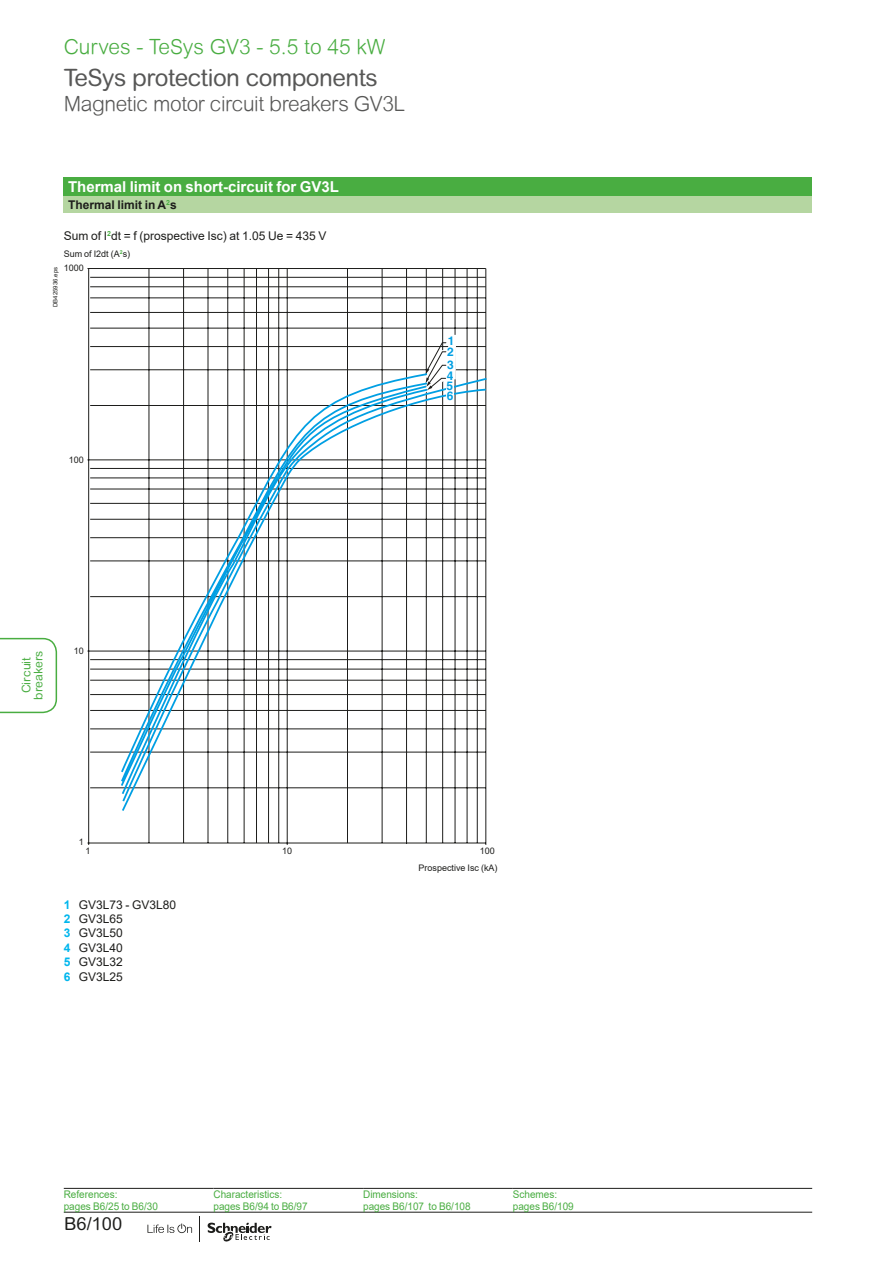
<style>
.page{position:relative;width:893px;height:1263px;background:#fff}
.page>*{position:absolute;margin:0;border:0;box-sizing:border-box;transform-origin:0 0}
.t1{font:24px "Arial Rounded MT Pro";letter-spacing:-.02em;color:#575756}
.t2{font:300 21px "Arial Rounded MT";letter-spacing:-.02em;color:#575756}
.t3{font:300 21px "Arial Rounded MT";color:#49ad41}
.t4{font:18px "Arial Rounded MT Pro";color:#1d1d1b}
.t5{font:700 15px "Arial";color:#fff}
.t6{font:12px/14.4px "Arial";color:#1d1d1b}
.t7{font:700 12px "Arial";color:#1d1d1b}
.t8{font:12px/12px "Arial Rounded MT Pro";color:#49ad41;text-align:center}
.t9{font:700 12px/9.6px "Helvetica";color:#009fe3;text-align:justify}
.t10{font:10.5px/12px "Arial";color:#49ad41;scale:.95 1}
.t11{font:9px "Arial";color:#1d1d1b}
.t12{font:6px "Arial";color:#1d1d1b}
.s1{font-weight:700;color:#00b6ed}
</style>
<div class="page">
<svg style="left:147px;top:1223px;width:45px;height:10px"></svg>
<svg style="left:208px;top:1222px;width:64px;height:20px"></svg>
<hr style="left:64px;top:1212px;width:748px;height:1px;background:#1d1d1b">
<div style="left:64px;top:177px;width:748px;height:20px;background:#49ad41"></div>
<div style="left:64px;top:197px;width:748px;height:16px;background:#b5d6a1"></div>
<hr style="left:88px;top:268px;width:1px;height:577px;background:#1d1d1b">
<hr style="left:90px;top:478px;width:396px;height:1px;background:#1d1d1b">
<hr style="left:90px;top:519px;width:396px;height:1px;background:#1d1d1b">
<hr style="left:90px;top:561px;width:396px;height:1px;background:#1d1d1b">
<hr style="left:87px;top:460px;width:399px;height:1px;background:#1d1d1b">
<hr style="left:90px;top:468px;width:396px;height:1px;background:#1d1d1b">
<hr style="left:90px;top:489px;width:396px;height:1px;background:#1d1d1b">
<hr style="left:90px;top:503px;width:396px;height:1px;background:#1d1d1b">
<hr style="left:90px;top:537px;width:396px;height:1px;background:#1d1d1b">
<hr style="left:90px;top:596px;width:396px;height:1px;background:#1d1d1b">
<hr style="left:90px;top:669px;width:396px;height:1px;background:#1d1d1b">
<hr style="left:90px;top:710px;width:396px;height:1px;background:#1d1d1b">
<hr style="left:90px;top:752px;width:396px;height:1px;background:#1d1d1b">
<hr style="left:87px;top:651px;width:399px;height:1px;background:#1d1d1b">
<hr style="left:90px;top:659px;width:396px;height:1px;background:#1d1d1b">
<hr style="left:90px;top:680px;width:396px;height:1px;background:#1d1d1b">
<hr style="left:90px;top:694px;width:396px;height:1px;background:#1d1d1b">
<hr style="left:90px;top:729px;width:396px;height:1px;background:#1d1d1b">
<hr style="left:90px;top:787px;width:396px;height:1px;background:#1d1d1b">
<hr style="left:90px;top:328px;width:396px;height:1px;background:#1d1d1b">
<hr style="left:90px;top:369px;width:396px;height:1px;background:#1d1d1b">
<hr style="left:90px;top:298px;width:396px;height:1px;background:#1d1d1b">
<hr style="left:90px;top:346px;width:396px;height:1px;background:#1d1d1b">
<hr style="left:90px;top:405px;width:396px;height:1px;background:#1d1d1b">
<hr style="left:287px;top:268px;width:1px;height:577px;background:#1d1d1b">
<hr style="left:149px;top:268px;width:1px;height:575px;background:#1d1d1b">
<hr style="left:183px;top:268px;width:1px;height:575px;background:#1d1d1b">
<hr style="left:208px;top:268px;width:1px;height:575px;background:#1d1d1b">
<hr style="left:256px;top:268px;width:1px;height:575px;background:#1d1d1b">
<hr style="left:227px;top:268px;width:1px;height:575px;background:#1d1d1b">
<hr style="left:244px;top:268px;width:1px;height:575px;background:#1d1d1b">
<hr style="left:268px;top:268px;width:1px;height:575px;background:#1d1d1b">
<hr style="left:278px;top:268px;width:1px;height:575px;background:#1d1d1b">
<hr style="left:90px;top:312px;width:396px;height:1px;background:#1d1d1b">
<hr style="left:486px;top:268px;width:1px;height:577px;background:#1d1d1b">
<hr style="left:347px;top:268px;width:1px;height:575px;background:#1d1d1b">
<hr style="left:382px;top:268px;width:1px;height:575px;background:#1d1d1b">
<hr style="left:406px;top:268px;width:1px;height:576px;background:#1d1d1b">
<hr style="left:455px;top:268px;width:1px;height:575px;background:#1d1d1b">
<hr style="left:426px;top:268px;width:1px;height:575px;background:#1d1d1b">
<hr style="left:442px;top:268px;width:1px;height:575px;background:#1d1d1b">
<hr style="left:467px;top:268px;width:1px;height:575px;background:#1d1d1b">
<hr style="left:477px;top:268px;width:1px;height:575px;background:#1d1d1b">
<hr style="left:87px;top:843px;width:399px;height:1px;background:#1d1d1b">
<hr style="left:90px;top:286px;width:396px;height:1px;background:#1d1d1b">
<hr style="left:87px;top:268px;width:399px;height:1px;background:#1d1d1b">
<hr style="left:90px;top:277px;width:396px;height:1px;background:#1d1d1b">
<div style="left:448px;top:335px;width:8px;height:44px;background:#fff"></div>
<svg style="left:425px;top:342px;width:23px;height:35px"></svg>
<svg style="left:121px;top:377px;width:366px;height:435px"></svg>
<div style="left:446px;top:383px;width:7px;height:9px;background:#fff"></div>
<div style="left:446px;top:393px;width:7px;height:9px;background:#fff"></div>
<hr style="left:64px;top:1188px;width:149px;height:1px;background:#1d1d1b">
<hr style="left:213px;top:1188px;width:150px;height:1px;background:#1d1d1b">
<hr style="left:363px;top:1188px;width:150px;height:1px;background:#1d1d1b">
<hr style="left:513px;top:1188px;width:299px;height:1px;background:#1d1d1b">
<svg style="left:0;top:638px;width:57px;height:75px"></svg>
<h2 class="t3" style="left:64px;top:34px;width:323px">Curves - TeSys GV3 - 5.5 to 45 kW</h2>
<h1 class="t1" style="left:64px;top:63px;width:316px">TeSys protection components</h1>
<h2 class="t2" style="left:64px;top:91px;width:343px">Magnetic motor circuit breakers GV3L</h2>
<h3 class="t5" style="left:68px;top:176px;width:272px">Thermal limit on short-circuit for GV3L</h3>
<p class="t7" style="left:68px;top:196px;width:110px">Thermal limit in A<sup>2</sup>s</p>
<p class="t6" style="left:64px;top:228px;width:264px">Sum of I<sup>2</sup>dt = f (prospective Isc) at 1.05 Ue = 435 V</p>
<p class="t11" style="left:64px;top:248px;width:68px">Sum of I2dt (A<sup>2</sup>s)</p>
<p class="t11" style="left:64px;top:262px;width:22px">1000</p>
<p class="t12" style="left:51px;top:307px;width:41px;rotate:-90deg">DB425936.eps</p>
<p class="t11" style="left:69px;top:454px;width:17px">100</p>
<p class="t9" style="left:448px;top:336px;width:8px">1</p>
<p class="t9" style="left:447px;top:371px;width:8px">4<br>5<br>6</p>
<p class="t9" style="left:447px;top:346px;width:8px">2</p>
<p class="t9" style="left:447px;top:360px;width:8px">3</p>
<p class="t8" style="left:21px;top:700px;width:50px;rotate:-90deg">Circuit breakers</p>
<p class="t11" style="left:74px;top:645px;width:12px">10</p>
<p class="t11" style="left:79px;top:835px;width:7px">1</p>
<p class="t11" style="left:85px;top:845px;width:7px">1</p>
<p class="t11" style="left:282px;top:845px;width:12px">10</p>
<p class="t11" style="left:480px;top:845px;width:17px">100</p>
<p class="t6" style="left:64px;top:897px;width:114px"><span class="s1">1</span> GV3L73 - GV3L80<br><span class="s1">2</span> GV3L65<br><span class="s1">3</span> GV3L50<br><span class="s1">4</span> GV3L40<br><span class="s1">5</span> GV3L32<br><span class="s1">6</span> GV3L25</p>
<p class="t11" style="left:418px;top:862px;width:81px">Prospective Isc (kA)</p>
<p class="t10" style="left:64px;top:1188px;width:101px">References:<br>pages B6/25 to B6/30</p>
<p class="t10" style="left:213px;top:1188px;width:101px">Characteristics: pages B6/94 to B6/97</p>
<p class="t10" style="left:363px;top:1188px;width:115px">Dimensions:<br>pages B6/107 to B6/108</p>
<p class="t10" style="left:513px;top:1188px;width:66px">Schemes: pages B6/109</p>
<h3 class="t4" style="left:64px;top:1212px;width:59px">B6/100</h3>
</div>
